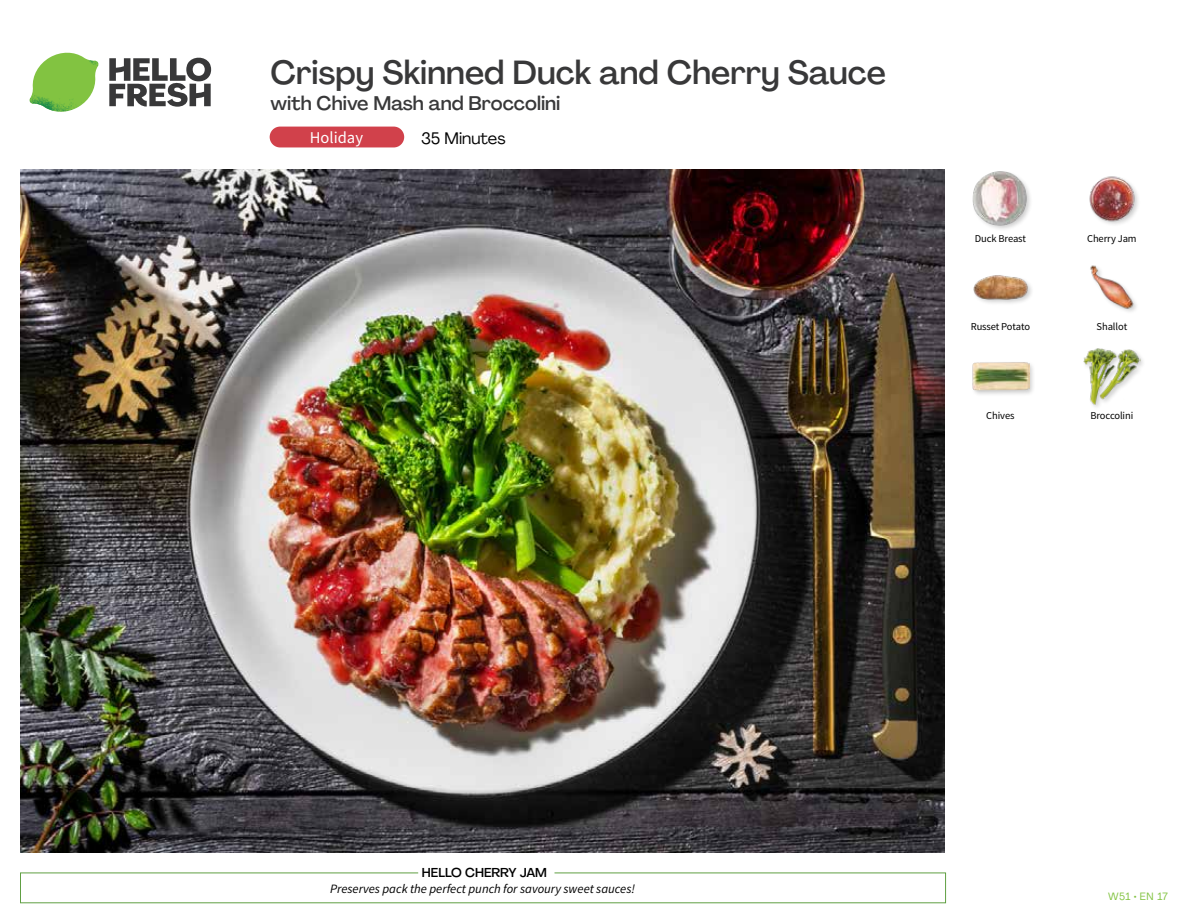
<style>
.page{position:relative;width:1188px;height:918px;background:#fff}
.page>*{position:absolute;margin:0;border:0;box-sizing:border-box;transform-origin:0 0}
.t1{font:500 33px "Agrandir";color:#383839}
.t2{font:500 19.5px "Agrandir";color:#383839}
.t3{font:16.5px "Agrandir";color:#000}
.t4{font:16.5px "Source Sans Pro";color:#fff}
.t5{font:italic 12.75px "Source Sans Pro";color:#000}
.t6{font:500 12.75px "Agrandir";color:#000}
.t7{font:10.5px "Source Sans Pro";letter-spacing:-.01em;color:#000}
.t8{font:10.5px "Agrandir";letter-spacing:.05em;color:#82c341}
</style>
<div class="page">
<div style="left:270px;top:127px;width:134px;height:20px;background:#d1414b;border-radius:10px"></div>
<svg style="left:109px;top:57px;width:102px;height:50px"></svg>
<svg style="left:34px;top:53px;width:62px;height:40px"></svg>
<img style="left:67px;top:53px;width:32px;height:26px">
<img style="left:33px;top:75px;width:59px;height:11px">
<img style="left:29px;top:79px;width:61px;height:33px">
<img style="left:65px;top:86px;width:27px;height:25px">
<div style="left:20px;top:873px;width:926px;height:30px;border:1px solid #609f43"></div>
<div style="left:418px;top:865px;width:137px;height:15px;background:#fff"></div>
<img style="left:21px;top:170px;width:924px;height:682px">
<img style="left:1083px;top:348px;width:58px;height:57px">
<div style="left:972px;top:361px;width:63px;height:37px;background:#000;opacity:.2"></div>
<img style="left:972px;top:361px;width:57px;height:37px">
<img style="left:1090px;top:265px;width:46px;height:47px">
<div style="left:973px;top:274px;width:61px;height:33px;background:#000;opacity:.2"></div>
<img style="left:973px;top:274px;width:56px;height:28px">
<img style="left:1089px;top:176px;width:49px;height:49px">
<div style="left:972px;top:171px;width:61px;height:61px;background:#000;opacity:.2"></div>
<img style="left:972px;top:171px;width:57px;height:56px">
<h1 class="t1" style="left:271px;top:52px;width:617px">Crispy Skinned Duck and Cherry Sauce</h1>
<h2 class="t2" style="left:271px;top:91px;width:291px">with Chive Mash and Broccolini</h2>
<h3 class="t4" style="left:310px;top:128px;width:55px">Holiday</h3>
<h3 class="t3" style="left:421px;top:128px;width:86px">35 Minutes</h3>
<p class="t7" style="left:975px;top:232px;width:53px">Duck Breast</p>
<p class="t7" style="left:1087px;top:232px;width:51px">Cherry Jam</p>
<p class="t7" style="left:971px;top:320px;width:61px">Russet Potato</p>
<p class="t7" style="left:1097px;top:320px;width:32px">Shallot</p>
<p class="t7" style="left:986px;top:409px;width:30px">Chives</p>
<p class="t7" style="left:1090px;top:409px;width:44px">Broccolini</p>
<p class="t6" style="left:422px;top:864px;width:127px">HELLO CHERRY JAM</p>
<p class="t5" style="left:330px;top:881px;width:307px">Preserves pack the perfect punch for savoury sweet sauces!</p>
<p class="t8" style="left:1108px;top:890px;width:61px">W51 • EN 17</p>
</div>
